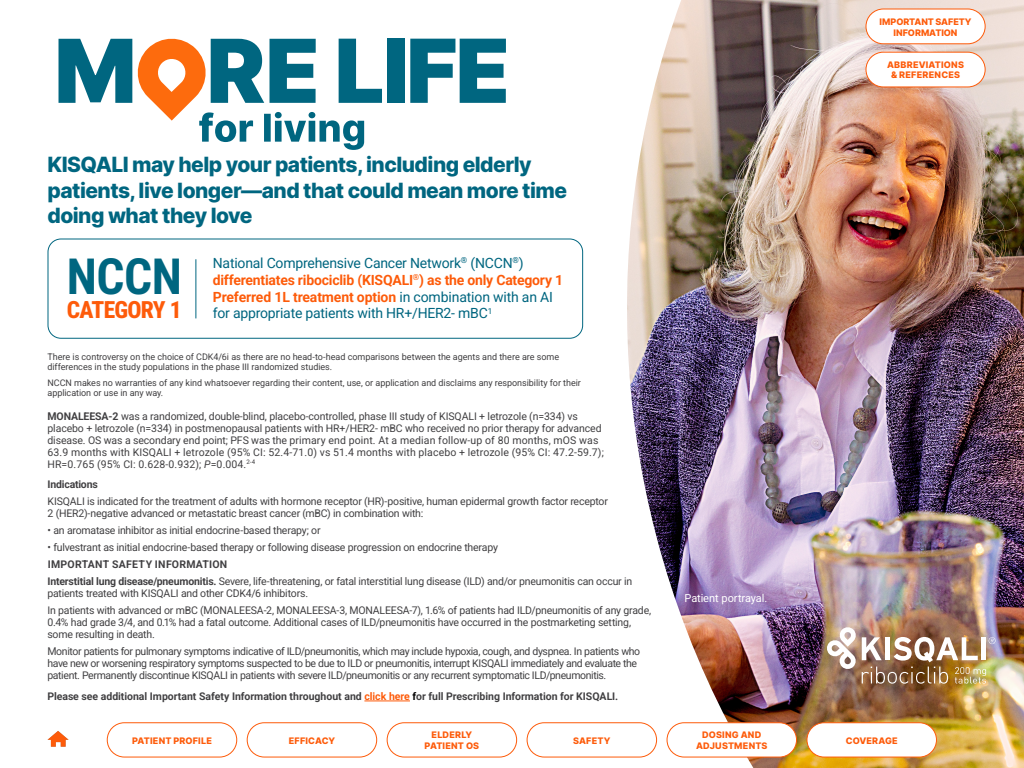
<style>
.page{position:relative;width:1024px;height:768px;background:#fff}
.page>*{position:absolute;margin:0;border:0;box-sizing:border-box;transform-origin:0 0}
.t1{font:900 88.3px "Inter";color:#006680}
.t2{font:700 49.3px "Roboto Condensed";color:#006680}
.t3{font:800 23.45px "Roboto Condensed";letter-spacing:-.03em;color:#fd5b0a}
.t4{font:800 21px/25.2px "Inter";letter-spacing:-.025em;color:#006680}
.t5{font:14px/16.8px "Roboto";letter-spacing:-.015em;color:#006680}
.t6{font:11px "Roboto";letter-spacing:-.005em;color:#fff}
.t7{font:10.5px/12px "Roboto";letter-spacing:-.02em;color:#414042}
.t8{font:700 10.5px "Roboto";letter-spacing:-.005em;color:#414042}
.t9{font:9px/10.5px "Roboto";letter-spacing:-.005em;color:#414042}
.t10{font:800 9px/10.8px "Inter";letter-spacing:.015em;color:#fd5b0a;text-align:center}
.t11{font:800 9px/10.8px "Inter";letter-spacing:-.01em;color:#fd5b0a;text-align:center}
.s1{font-weight:700;color:#fd5b0a}
.s2{font-weight:700}
.s3{font-style:italic}
.s4{color:#fd5b0a}
.s5{color:#000}
</style>
<div class="page">
<img style="left:626px;top:0;width:398px;height:768px">
<div style="left:48px;top:238px;width:535px;height:101px;border:1px solid #006680;border-radius:13px"></div>
<hr style="left:196px;top:259px;width:1px;height:59px;background:#006680">
<hr style="left:364px;top:701px;width:46px;height:1px;background:#fd5b0a">
<svg style="left:59px;top:38px;width:305px;height:112px"></svg>
<img style="left:826px;top:626px;width:169px;height:58px">
<div style="left:247px;top:722px;width:130px;height:35px;border:1px solid #fd5b0a;border-radius:17px"></div>
<div style="left:527px;top:723px;width:130px;height:34px;background:#fff;border-radius:17px"></div>
<div style="left:527px;top:722px;width:130px;height:35px;border:1px solid #fd5b0a;border-radius:17px"></div>
<div style="left:807px;top:723px;width:129px;height:34px;background:#fff;border-radius:17px"></div>
<div style="left:807px;top:722px;width:130px;height:35px;border:1px solid #fd5b0a;border-radius:17px"></div>
<div style="left:107px;top:722px;width:130px;height:35px;border:1px solid #fd5b0a;border-radius:17px"></div>
<div style="left:387px;top:722px;width:130px;height:35px;border:1px solid #fd5b0a;border-radius:17px"></div>
<div style="left:667px;top:723px;width:130px;height:34px;background:#fff;border-radius:17px"></div>
<div style="left:667px;top:722px;width:130px;height:35px;border:1px solid #fd5b0a;border-radius:17px"></div>
<svg style="left:48px;top:731px;width:21px;height:16px"></svg>
<div style="left:866px;top:9px;width:119px;height:35px;background:#fff;border-radius:17px"></div>
<div style="left:866px;top:9px;width:119px;height:35px;border:1px solid #fd5b0a;border-radius:17px"></div>
<div style="left:866px;top:52px;width:119px;height:35px;background:#fff;border-radius:17px"></div>
<div style="left:866px;top:52px;width:119px;height:35px;border:1px solid #fd5b0a;border-radius:17px"></div>
<h1 class="t1" style="left:334px;top:3px;width:177px">LIFE</h1>
<h3 class="t4" style="left:48px;top:151px;width:521px">KISQALI may help your patients, including elderly patients, live longer—and that could mean more time doing what they love</h3>
<h2 class="t2" style="left:67px;top:242px;width:117px">NCCN</h2>
<h3 class="t3" style="left:67px;top:294px;width:116px">CATEGORY 1</h3>
<h3 class="t5" style="left:213px;top:254px;width:352px">National Comprehensive Cancer Network<sup>®</sup> (NCCN<sup>®</sup>) <span class="s1">differentiates ribociclib (KISQALI</span><sup>®</sup><span class="s1">) as the only Category 1<br>Preferred 1L treatment option</span> in combination with an AI for appropriate patients with HR+/HER2- mBC<sup>1</sup></h3>
<p class="t9" style="left:48px;top:351px;width:513px">There is controversy on the choice of CDK4/6i as there are no head-to-head comparisons between the agents and there are some differences in the study populations in the phase III randomized studies.</p>
<p class="t9" style="left:48px;top:377px;width:535px">NCCN makes no warranties of any kind whatsoever regarding their content, use, or application and disclaims any responsibility for their application or use in any way.</p>
<p class="t7" style="left:48px;top:410px;width:558px"><span class="s2">MONALEESA-2</span> was a randomized, double-blind, placebo-controlled, phase III study of KISQALI + letrozole (n=334) vs placebo + letrozole (n=334) in postmenopausal patients with HR+/HER2- mBC who received no prior therapy for advanced disease. OS was a secondary end point; PFS was the primary end point. At a median follow-up of 80 months, mOS was 63.9 months with KISQALI + letrozole (95% CI: 52.4-71.0) vs 51.4 months with placebo + letrozole (95% CI: 47.2-59.7); HR=0.765 (95% CI: 0.628-0.932); <span class="s3">P</span>=0.004.<sup>2-4</sup></p>
<p class="t8" style="left:48px;top:476px;width:52px">Indications</p>
<p class="t7" style="left:48px;top:494px;width:562px">KISQALI is indicated for the treatment of adults with hormone receptor (HR)-positive, human epidermal growth factor receptor<br>2 (HER2)-negative advanced or metastatic breast cancer (mBC) in combination with:</p>
<p class="t7" style="left:48px;top:523px;width:275px">• an aromatase inhibitor as initial endocrine-based therapy; or</p>
<p class="t7" style="left:48px;top:540px;width:452px">• fulvestrant as initial endocrine-based therapy or following disease progression on endocrine therapy</p>
<p class="t7" style="left:48px;top:555px;width:586px;line-height:17px"><span class="s2">IMPORTANT SAFETY INFORMATION<br>Interstitial lung disease/pneumonitis.</span> Severe, life-threatening, or fatal interstitial lung disease (ILD) and/or pneumonitis can occur in</p>
<p class="t7" style="left:48px;top:584px;width:605px;line-height:17px">patients treated with KISQALI and other CDK4/6 inhibitors.<br>In patients with advanced or mBC (MONALEESA-2, MONALEESA-3, MONALEESA-7), 1.6% of patients had ILD/pneumonitis of any grade,</p>
<p class="t7" style="left:48px;top:616px;width:585px">0.4% had grade 3/4, and 0.1% had a fatal outcome. Additional cases of ILD/pneumonitis have occurred in the postmarketing setting, some resulting in death.</p>
<p class="t7" style="left:48px;top:645px;width:594px">Monitor patients for pulmonary symptoms indicative of ILD/pneumonitis, which may include hypoxia, cough, and dyspnea. In patients who have new or worsening respiratory symptoms suspected to be due to ILD or pneumonitis, interrupt KISQALI immediately and evaluate the patient. Permanently discontinue KISQALI in patients with severe ILD/pneumonitis or any recurrent symptomatic ILD/pneumonitis.</p>
<p class="t8" style="left:48px;top:689px;width:572px">Please see additional Important Safety Information throughout and <span class="s4">click here</span> <span class="s5">f</span>or full Prescribing Information for KISQALI.</p>
<p class="t6" style="left:685px;top:591px;width:84px">Patient portrayal.</p>
<p class="t11" style="left:880px;top:16px;width:94px">IMPORTANT SAFETY<br>INFORMATION</p>
<p class="t10" style="left:887px;top:59px;width:78px">ABBREVIATIONS &amp; REFERENCES</p>
<p class="t10" style="left:425px;top:729px;width:56px">ELDERLY<br>PATIENT OS</p>
<p class="t10" style="left:696px;top:729px;width:73px">DOSING AND<br>ADJUSTMENTS</p>
<p class="t10" style="left:132px;top:735px;width:81px">PATIENT PROFILE</p>
<p class="t10" style="left:289px;top:735px;width:48px">EFFICACY</p>
<p class="t10" style="left:573px;top:735px;width:39px">SAFETY</p>
<p class="t10" style="left:846px;top:735px;width:53px">COVERAGE</p>
</div>
